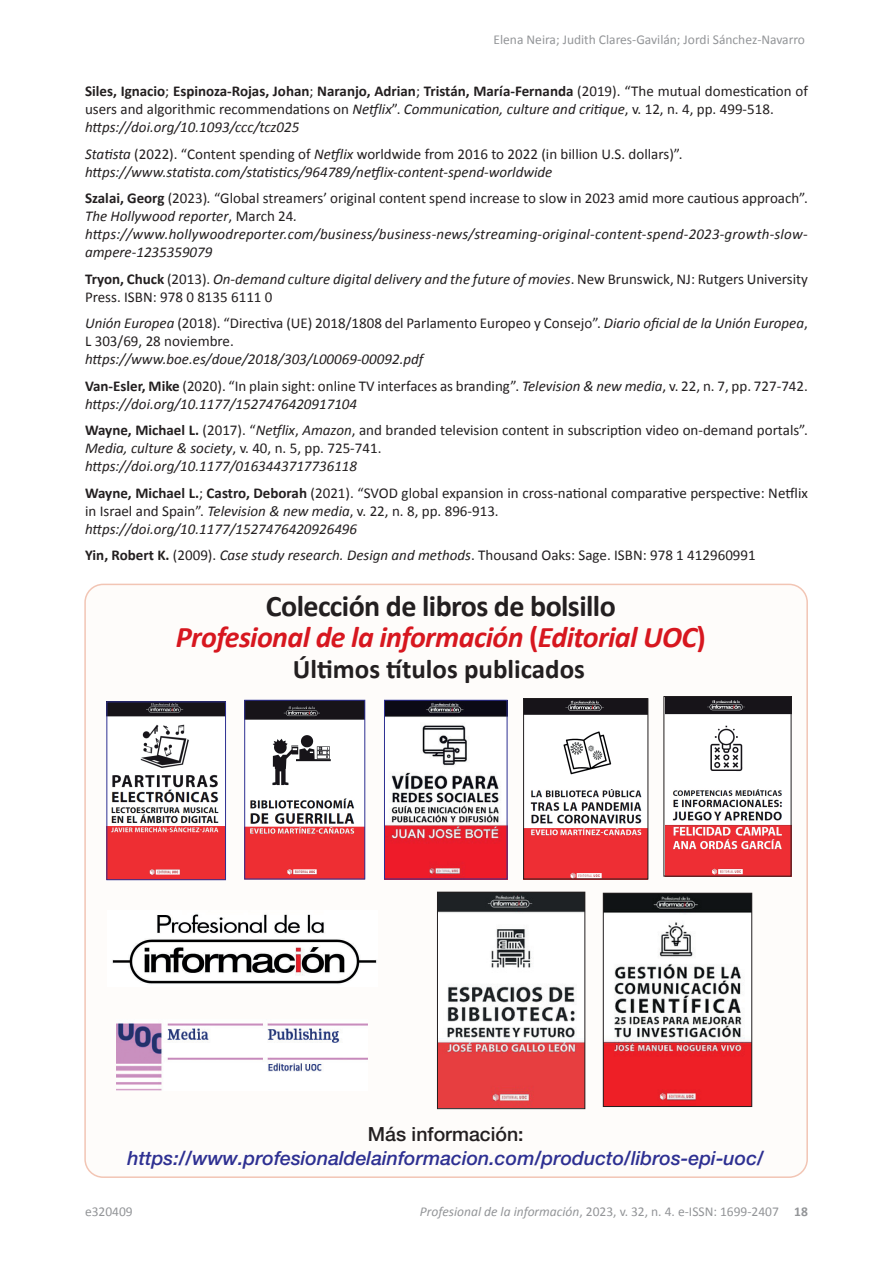
<style>
.page{position:relative;width:893px;height:1263px;background:#fff}
.page>*{position:absolute;margin:0;border:0;box-sizing:border-box;transform-origin:0 0}
.t1{font:italic 700 30px/31.2px "Calibri";letter-spacing:-.02em;color:#d7171f;text-align:center}
.t2{font:700 27px "Calibri";color:#231f20}
.t3{font:italic 500 19.5px "Helvetica Neue";color:#2e3092}
.t4{font:500 19.5px "Helvetica Neue";color:#231f20}
.t5{font:15px/18px "Calibri";color:#231f20}
.t6{font:italic 15px/18px "Calibri";color:#231f20}
.t7{font:13.5px "Calibri";color:#939598}
.s1{font-weight:700}
.s2{font-style:italic}
.s3{font-style:normal}
.s4{font-weight:700;font-style:normal}
.s5{font-style:normal;color:#231f20}
</style>
<div class="page">
<div style="left:85px;top:584px;width:722px;height:593px;background:#fefcfa;border-radius:18px"></div>
<img style="left:116px;top:1023px;width:251px;height:67px">
<img style="left:112px;top:914px;width:265px;height:70px">
<img style="left:525px;top:700px;width:121px;height:177px">
<div style="left:523px;top:698px;width:125px;height:181px;border:1px solid #231f20"></div>
<img style="left:246px;top:702px;width:117px;height:175px">
<div style="left:244px;top:700px;width:121px;height:179px;border:1px solid #2e3092"></div>
<img style="left:109px;top:704px;width:115px;height:174px">
<div style="left:107px;top:702px;width:119px;height:178px;border:1px solid #2e3092"></div>
<img style="left:386px;top:702px;width:119px;height:175px">
<div style="left:384px;top:700px;width:123px;height:179px;border:1px solid #2e3092"></div>
<img style="left:666px;top:698px;width:123px;height:176px">
<div style="left:664px;top:696px;width:127px;height:180px;border:1px solid #231f20"></div>
<img style="left:439px;top:894px;width:144px;height:213px">
<div style="left:437px;top:892px;width:148px;height:217px;border:1px solid #231f20"></div>
<img style="left:605px;top:895px;width:145px;height:210px">
<div style="left:603px;top:893px;width:149px;height:214px;border:1px solid #231f20"></div>
<p class="t7" style="left:494px;top:31px;width:313px">Elena Neira; Judith Clares-Gavilán; Jordi Sánchez-Navarro</p>
<p class="t5" style="left:85px;top:82px;width:724px"><span class="s1">Siles, Ignacio</span>; <span class="s1">Espinoza-Rojas, Johan</span>; <span class="s1">Naranjo, Adrian</span>; <span class="s1">Tristán, María-Fernanda</span> (2019). “The mutual domestication of users and algorithmic recommendations on <span class="s2">Netflix</span>”. <span class="s2">Communication, culture and critique</span>, v. 12, n. 4, pp. 499-518. <span class="s2">https://doi.org/10.1093/ccc/tcz025</span></p>
<p class="t6" style="left:85px;top:144px;width:599px">Statista <span class="s3">(2022). “Content spending of</span> Netflix <span class="s3">worldwide from 2016 to 2022 (in billion U.S. dollars)”. </span>https://www.statista.com/statistics/964789/netflix-content-spend-worldwide</p>
<p class="t6" style="left:85px;top:189px;width:724px"><span class="s4">Szalai, Georg</span> <span class="s3">(2023)</span>. <span class="s3">“Global streamers’ original content spend increase to slow in 2023 amid more cautious approach”.<br></span>The Hollywood reporter<span class="s3">, March 24</span>. https://www.hollywoodreporter.com/business/business-news/streaming-original-content-spend-2023-growth-slow&shy;ampere-1235359079</p>
<p class="t5" style="left:85px;top:269px;width:724px"><span class="s1">Tryon, Chuck</span> (2013). <span class="s2">On-demand culture digital delivery and the future of movies</span>. New Brunswick, NJ: Rutgers University<br>Press. ISBN: 978 0 8135 6111 0</p>
<p class="t5" style="left:85px;top:314px;width:724px"><span class="s2">Unión Europea</span> (2018). “Directiva (UE) 2018/1808 del Parlamento Europeo y Consejo”. <span class="s2">Diario oficial de la Unión Europea</span>,<br>L 303/69, 28 noviembre.</p>
<p class="t5" style="left:85px;top:345px;width:724px;line-height:26.5px"><span class="s2">https://www.boe.es/doue/2018/303/L00069-00092.pdf<br></span><span class="s1">Van-Esler, Mike</span> (2020). “In plain sight: online TV interfaces as branding”. <span class="s2">Television &amp; new media</span>, v. 22, n. 7, pp. 727-742.</p>
<p class="t5" style="left:85px;top:390px;width:724px;line-height:26.5px"><span class="s2">https://doi.org/10.1177/1527476420917104<br></span><span class="s1">Wayne, Michael L.</span> (2017). “<span class="s2">Netflix</span>, <span class="s2">Amazon</span>, and branded television content in subscription video on-demand portals”.</p>
<p class="t6" style="left:85px;top:439px;width:298px">Media, culture &amp; society<span class="s3">, v. 40, n. 5, pp. 725-741. </span>https://doi.org/10.1177/0163443717736118</p>
<p class="t5" style="left:85px;top:483px;width:724px"><span class="s1">Wayne, Michael L.</span>; <span class="s1">Castro, Deborah</span> (2021). “SVOD global expansion in cross-national comparative perspective: Netflix in Israel and Spain”. <span class="s2">Television &amp; new media</span>, v. 22, n. 8, pp. 896-913.<br><span class="s2">https://doi.org/10.1177/1527476420926496</span></p>
<p class="t5" style="left:85px;top:546px;width:672px"><span class="s1">Yin, Robert K.</span> (2009). <span class="s2">Case study research. Design and methods</span>. Thousand Oaks: Sage. ISBN: 978 1 412960991</p>
<h1 class="t1" style="left:176px;top:589px;width:531px"><span class="s5">Colección de libros de bolsillo<br></span>Profesional de la información <span class="s3">(</span>Editorial UOC<span class="s3">)</span></h1>
<h2 class="t2" style="left:293px;top:653px;width:294px">Últimos títulos publicados</h2>
<h3 class="t4" style="left:368px;top:1123px;width:157px">Más información:</h3>
<h3 class="t3" style="left:128px;top:1146px;width:638px">https://www.profesionaldelainformacion.com/producto/libros-epi-uoc/</h3>
<p class="t7" style="left:85px;top:1203px;width:49px">e320409</p>
<p class="t7" style="left:420px;top:1203px;width:389px"><span class="s2">Profesional de la información</span>, 2023, v. 32, n. 4. e-ISSN: 1699-2407 <span class="s1">18</span></p>
</div>
